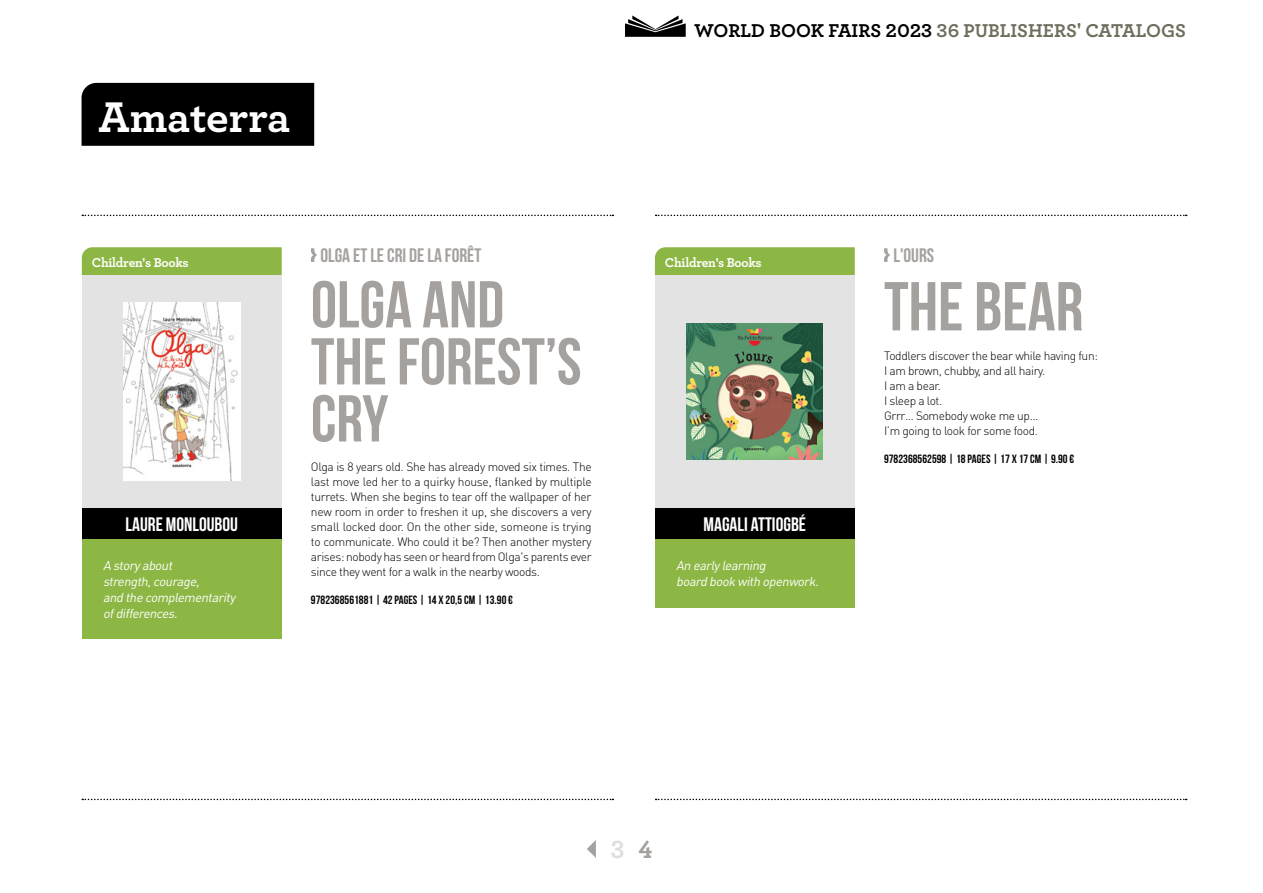
<style>
.page{position:relative;width:1263px;height:893px;background:#fff}
.page>*{position:absolute;margin:0;border:0;box-sizing:border-box;transform-origin:0 0}
.t1{font:69px "Bebas Neue";color:#a5a19e}
.t2{font:66px/57px "Bebas Neue";color:#a5a19e}
.t3{font:700 45px "Archer";color:#fff}
.t4{font:700 26.1px "Archer";color:#e1dfdd}
.t5{font:700 19.5px "Archer";color:#6f6e5e}
.t6{font:19.5px "Bebas Neue";color:#fff}
.t7{font:19.5px "Bebas Neue";color:#a5a19e}
.t8{font:700 13.5px "Archer";letter-spacing:-.02em;color:#fff}
.t9{font:italic 12.75px/15.8px "DIN Pro";color:#fff}
.t10{font:300 12px/15px "DIN Pro";letter-spacing:-.03em;color:#000}
.t11{font:12px "Bebas Neue";letter-spacing:.005em;color:#000}
.s1{color:#000}
.s2{color:#a5a19e}
</style>
<div class="page">
<svg style="left:656px;top:215px;width:531px;height:1px"></svg>
<svg style="left:884px;top:248px;width:6px;height:14px"></svg>
<svg style="left:311px;top:248px;width:6px;height:14px"></svg>
<svg style="left:656px;top:799px;width:531px;height:1px"></svg>
<svg style="left:625px;top:15px;width:61px;height:22px"></svg>
<svg style="left:82px;top:215px;width:531px;height:1px"></svg>
<svg style="left:82px;top:799px;width:531px;height:1px"></svg>
<div style="left:82px;top:83px;width:232px;height:63px;background:#000"></div>
<svg style="left:587px;top:840px;width:9px;height:18px"></svg>
<div style="left:655px;top:247px;width:200px;height:28px;background:#8db744"></div>
<div style="left:655px;top:275px;width:200px;height:233px;background:#e3e3e3"></div>
<img style="left:687px;top:323px;width:136px;height:137px">
<div style="left:655px;top:508px;width:200px;height:32px;background:#000"></div>
<div style="left:655px;top:539px;width:200px;height:68px;background:#8db744"></div>
<div style="left:82px;top:247px;width:200px;height:28px;background:#8db744"></div>
<div style="left:82px;top:275px;width:200px;height:233px;background:#e3e3e3"></div>
<img style="left:123px;top:302px;width:117px;height:179px">
<div style="left:82px;top:508px;width:200px;height:32px;background:#000"></div>
<div style="left:82px;top:539px;width:200px;height:100px;background:#8db744"></div>
<h3 class="t3" style="left:99px;top:82px;width:193px">Amaterra</h3>
<p class="t8" style="left:92px;top:251px;width:98px">Children's Books</p>
<h3 class="t6" style="left:126px;top:514px;width:114px">LAURE MONLOUBOU</h3>
<p class="t9" style="left:103px;top:557px;width:137px">A storyabout strength,courage,<br>and the complementarity ofdifferences.</p>
<h3 class="t7" style="left:320px;top:244px;width:163px">OLGA ET LE CRI DE LA FORÊT</h3>
<h2 class="t2" style="left:311px;top:275px;width:272px">OLGA AND<br>THE FOREST’S<br>CRY</h2>
<p class="t10" style="left:311px;top:459px;width:282px;text-align:justify">Olga is 8 years old. She has already moved six times. The last move led her to a quirky house, flanked by multiple turrets. When she begins to tear off the wallpaper of her new room in order to freshen it up, she discovers a very small locked door. On the other side, someone is trying to communicate. Who could it be? Then another mystery arises: nobody has seen or heard from Olga's parents ever since they went for a walk in the nearby woods.</p>
<p class="t11" style="left:311px;top:593px;width:204px">9782368561881 | 42 PAGES | 14 X 20,5 CM | 13.90 €</p>
<h3 class="t5" style="left:694px;top:15px;width:493px"><span class="s1">WORLD BOOK FAIRS 2023</span> 36 PUBLISHERS' CATALOGS</h3>
<p class="t8" style="left:665px;top:251px;width:98px">Children's Books</p>
<h3 class="t6" style="left:703px;top:514px;width:104px">MAGALI ATTIOGBÉ</h3>
<p class="t9" style="left:676px;top:557px;width:147px">An earlylearning<br>board book with openwork.</p>
<h3 class="t7" style="left:893px;top:244px;width:42px">L'OURS</h3>
<h1 class="t1" style="left:884px;top:269px;width:201px">THE BEAR</h1>
<p class="t10" style="left:884px;top:348px;width:215px">Toddlers discover the bear while having fun:<br>I am brown, chubby, and all hairy.<br>I am a bear.<br>I sleep a lot.<br>Grrr… Somebody woke me up…<br>I’m going to look for some food.</p>
<p class="t11" style="left:884px;top:452px;width:192px">9782368562598 | 18 PAGES | 17 X 17 CM | 9.90 €</p>
<h3 class="t4" style="left:611px;top:829px;width:43px">3 <span class="s2">4</span></h3>
</div>
